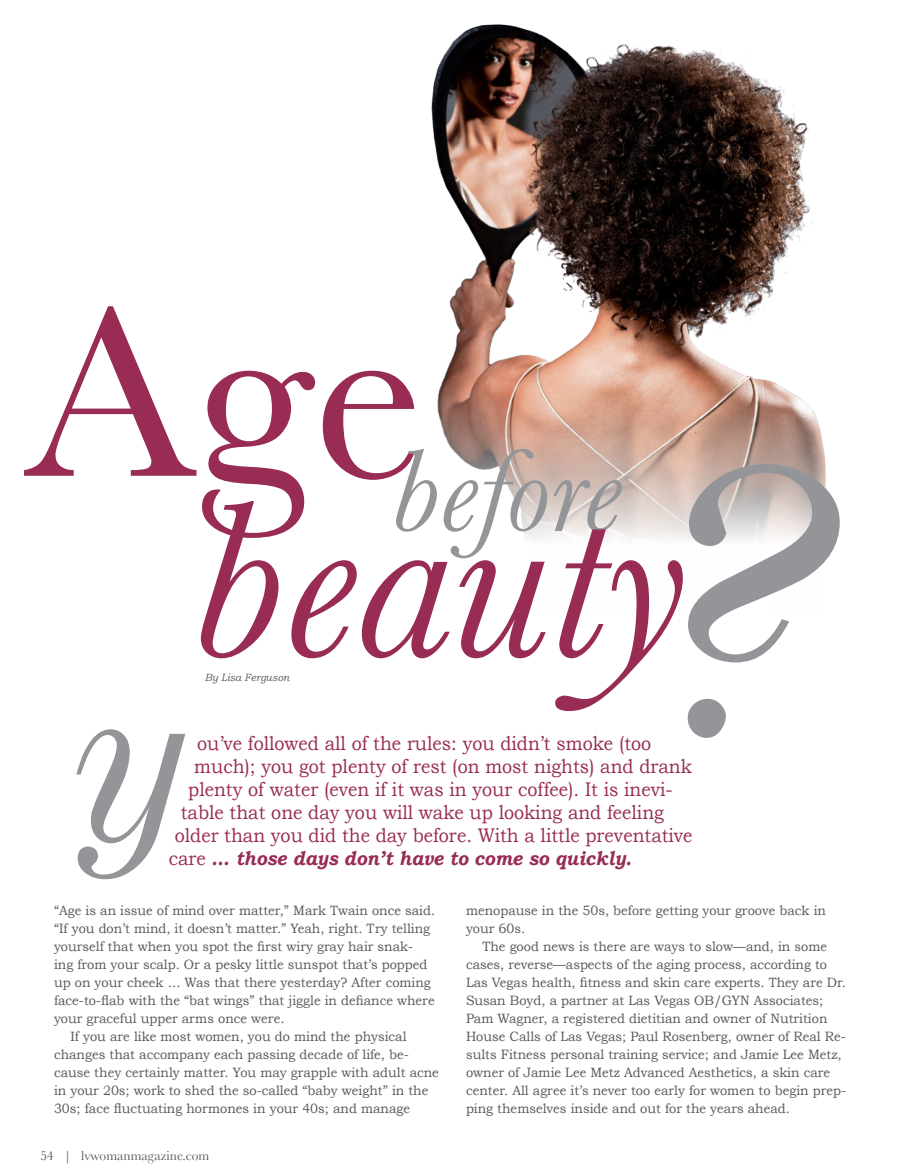
<style>
.page{position:relative;width:905px;height:1175px;background:#fff}
.page>*{position:absolute;margin:0;border:0;box-sizing:border-box;transform-origin:0 0}
.t1{font:382.8px "Ruby Script";color:#939598}
.t2{font:252.45px "Baskerville";color:#982c55}
.t3{font:italic 229.35px "Baskerville";color:#982c55}
.t4{font:italic 120.75px "Baskerville";color:#939598}
.t5{font:19.8px "Bookman Old Style";color:#982c55;scale:.91 1}
.t6{font:italic 700 19.8px "Bookman Old Style";color:#982c55;scale:.91 1}
.t7{font:13.5px/18px "Bookman Old Style";color:#57585a;scale:.95 1}
.t8{font:13.5px "Baskerville";color:#57585a}
.t9{font:italic 10.5px "Bookman Old Style";color:#57585a;scale:.96 1}
.s1{font-weight:400;font-style:normal}
</style>
<div class="page">
<img style="left:431px;top:24px;width:395px;height:516px">
<svg style="left:76px;top:729px;width:109px;height:150px"></svg>
<p class="t2" style="left:24px;top:245px;width:401px">Age</p>
<p class="t4" style="left:391px;top:420px;width:232px">before</p>
<p class="t1" style="left:668px;top:396px;width:158px">?</p>
<p class="t3" style="left:191px;top:445px;width:499px">beauty</p>
<p class="t5" style="left:197px;top:732px;width:500px">ou’ve followed all of the rules: you didn’t smoke (too</p>
<p class="t5" style="left:194px;top:755px;width:548px">much); you got plenty of rest (on most nights) and drank</p>
<p class="t5" style="left:188px;top:778px;width:533px">plenty of water (even if it was in your coffee). It is inevi-</p>
<p class="t5" style="left:181px;top:801px;width:532px">table that one day you will wake up looking and feeling</p>
<p class="t5" style="left:175px;top:824px;width:570px">older than you did the day before. With a little preventative</p>
<p class="t6" style="left:169px;top:846px;width:510px"><span class="s1">care</span> … those days don’t have to come so quickly.</p>
<p class="t7" style="left:54px;top:901px;width:402px">“Age is an issue of mind over matter,” Mark Twain once said. “If you don’t mind, it doesn’t matter.” Yeah, right. Try telling yourself that when you spot the first wiry gray hair snak&shy;ing from your scalp. Or a pesky little sunspot that’s popped up on your cheek … Was that there yesterday? After coming face-to-flab with the “bat wings” that jiggle in defiance where your graceful upper arms once were.</p>
<p class="t7" style="left:54px;top:1027px;width:406px;text-indent:17px">If you are like most women, you do mind the physical changes that accompany each passing decade of life, be&shy;cause they certainly matter. You may grapple with adult acne in your 20s; work to shed the so-called “baby weight” in the 30s; face fluctuating hormones in your 40s; and manage</p>
<p class="t9" style="left:205px;top:671px;width:89px">By Lisa Ferguson</p>
<p class="t7" style="left:466px;top:901px;width:380px">menopause in the 50s, before getting your groove back in your 60s.</p>
<p class="t7" style="left:466px;top:937px;width:401px;text-indent:17px">The good news is there are ways to slow—and, in some cases, reverse—aspects of the aging process, according to Las Vegas health, fitness and skin care experts. They are Dr.<br>Susan Boyd, a partner at Las Vegas OB/GYN Associates; Pam Wagner, a registered dietitian and owner of Nutrition House Calls of Las Vegas; Paul Rosenberg, owner of Real Re&shy;sults Fitness personal training service; and Jamie Lee Metz, owner of Jamie Lee Metz Advanced Aesthetics, a skin care center. All agree it’s never too early for women to begin prep&shy;ping themselves inside and out for the years ahead.</p>
<p class="t8" style="left:40px;top:1147px;width:170px">54 | lvwomanmagazine.com</p>
</div>
